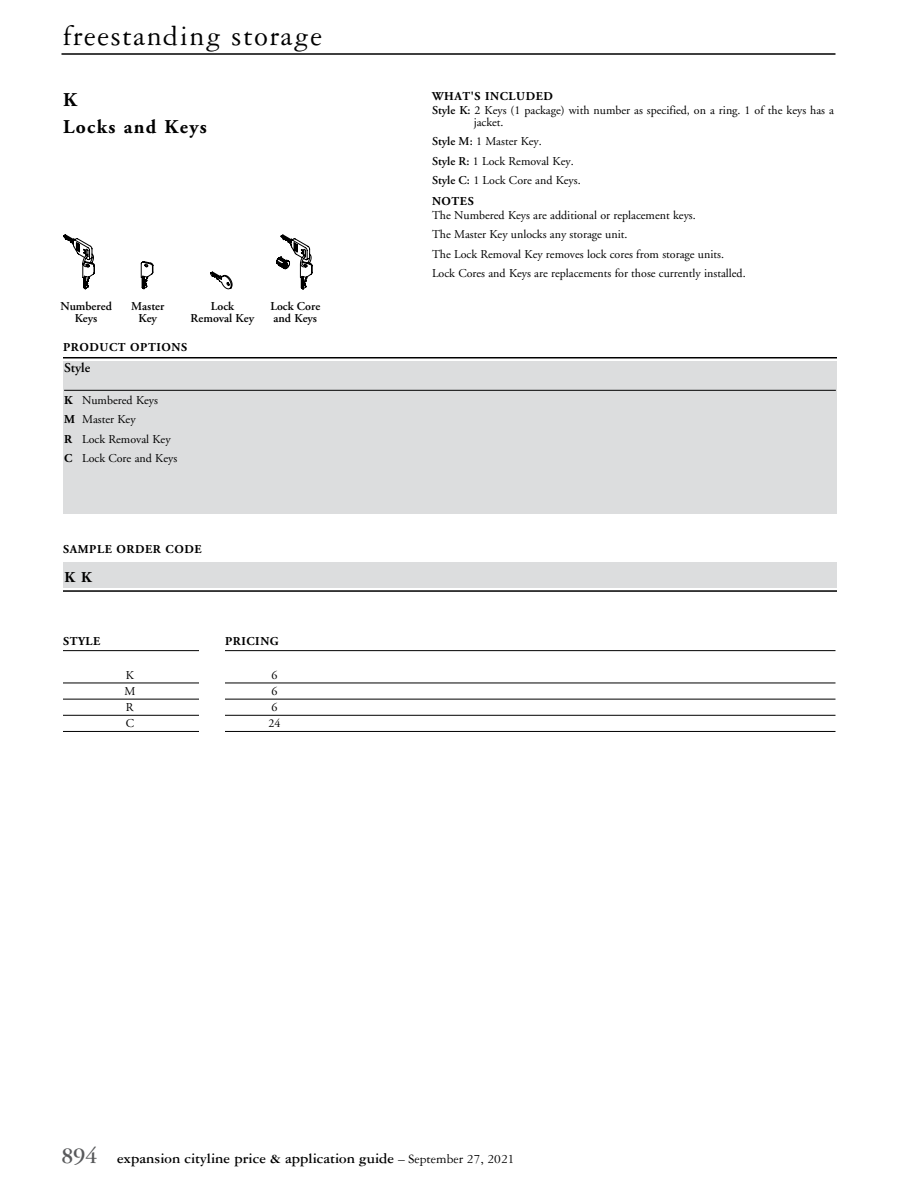
<style>
.page{position:relative;width:918px;height:1188px;background:#fff}
.page>*{position:absolute;margin:0;border:0;box-sizing:border-box;transform-origin:0 0}
.t1{font:30px "Garamond Three";letter-spacing:.05em;color:#000}
.t2{font:700 19.5px/27px "Adobe Garamond";letter-spacing:.07em;color:#000}
.t3{font:700 15px "Garamond Three";color:#000}
.t4{font:700 15px "Adobe Garamond";color:#000}
.t5{font:600 13.5px "Adobe Garamond";color:#000}
.t6{font:12px/19.5px "Adobe Garamond";color:#000}
.t7{font:600 12px/12px "Adobe Garamond";color:#000;text-align:center}
.t8{font:700 12px "Adobe Garamond";letter-spacing:.05em;color:#000}
.s1{font-weight:700}
.s2{font-weight:600}
.s3{font-size:24px;color:#58595b}
.s4{font-weight:400;font-size:13.5px}
</style>
<div class="page">
<hr style="left:62px;top:53px;width:774px;height:2px;background:#000">
<div style="left:63px;top:362px;width:774px;height:152px;background:#dcddde"></div>
<hr style="left:64px;top:390px;width:772px;height:1px;background:#000">
<hr style="left:63px;top:357px;width:774px;height:1px;background:#000">
<hr style="left:63px;top:590px;width:774px;height:2px;background:#000">
<div style="left:63px;top:562px;width:774px;height:25px;background:#dcddde"></div>
<hr style="left:63px;top:650px;width:773px;height:1px;background:#000">
<hr style="left:63px;top:683px;width:773px;height:1px;background:#000">
<hr style="left:63px;top:699px;width:773px;height:1px;background:#000">
<hr style="left:63px;top:715px;width:773px;height:1px;background:#000">
<hr style="left:63px;top:731px;width:773px;height:1px;background:#000">
<div style="left:200px;top:635px;width:25px;height:223px;background:#fff"></div>
<svg style="left:63px;top:234px;width:249px;height:55px"></svg>
<h1 class="t1" style="left:63px;top:20px;width:261px">freestanding storage</h1>
<h2 class="t2" style="left:63px;top:86px;width:145px">K<br>Locks and Keys</h2>
<p class="t7" style="left:60px;top:300px;width:53px">Numbered<br>Keys</p>
<p class="t7" style="left:131px;top:300px;width:35px">Master<br>Key</p>
<p class="t7" style="left:191px;top:300px;width:65px">Lock<br>Removal Key</p>
<p class="t7" style="left:270px;top:300px;width:51px;text-align:left">Lock Core and Keys</p>
<p class="t8" style="left:63px;top:340px;width:126px">PRODUCT OPTIONS</p>
<p class="t5" style="left:64px;top:361px;width:28px">Style</p>
<p class="t6" style="left:64px;top:391px;width:115px"><span class="s1">K</span> Numbered Keys<br><span class="s1">M</span> Master Key<br><span class="s1">R</span> Lock Removal Key<br><span class="s1">C</span> Lock Core and Keys</p>
<p class="t8" style="left:63px;top:543px;width:140px">SAMPLE ORDER CODE</p>
<p class="t4" style="left:64px;top:569px;width:29px">K K</p>
<p class="t8" style="left:63px;top:634px;width:39px">STYLE</p>
<p class="t8" style="left:225px;top:634px;width:55px">PRICING</p>
<p class="t6" style="left:126px;top:665px;width:10px">K</p>
<p class="t6" style="left:271px;top:665px;width:7px">6</p>
<p class="t6" style="left:124px;top:682px;width:12px">M</p>
<p class="t6" style="left:271px;top:682px;width:7px">6</p>
<p class="t6" style="left:126px;top:698px;width:9px">R</p>
<p class="t6" style="left:271px;top:698px;width:7px">6</p>
<p class="t6" style="left:126px;top:714px;width:10px">C</p>
<p class="t6" style="left:268px;top:714px;width:13px">24</p>
<p class="t6" style="left:432px;top:90px;width:403px;line-height:13.5px"><span class="s1">WHAT'S INCLUDED<br></span><span class="s2">Style K:</span> 2 Keys (1 package) with number as specified, on a ring. 1 of the keys has a</p>
<p class="t6" style="left:432px;top:112px;width:149px;text-indent:42px">jacket.<br><span class="s2">Style M:</span> 1 Master Key.<br><span class="s2">Style R:</span> 1 Lock Removal Key.<br><span class="s2">Style C:</span> 1 Lock Core and Keys.</p>
<p class="t8" style="left:432px;top:195px;width:43px">NOTES</p>
<p class="t6" style="left:432px;top:205px;width:314px">The Numbered Keys are additional or replacement keys.<br>The Master Key unlocks any storage unit.<br>The Lock Removal Key removes lock cores from storage units.<br>Lock Cores and Keys are replacements for those currently installed.</p>
<p class="t3" style="left:62px;top:1150px;width:455px"><span class="s3">894</span> expansion cityline price &amp; application guide <span class="s4">– September 27, 2021</span></p>
</div>
